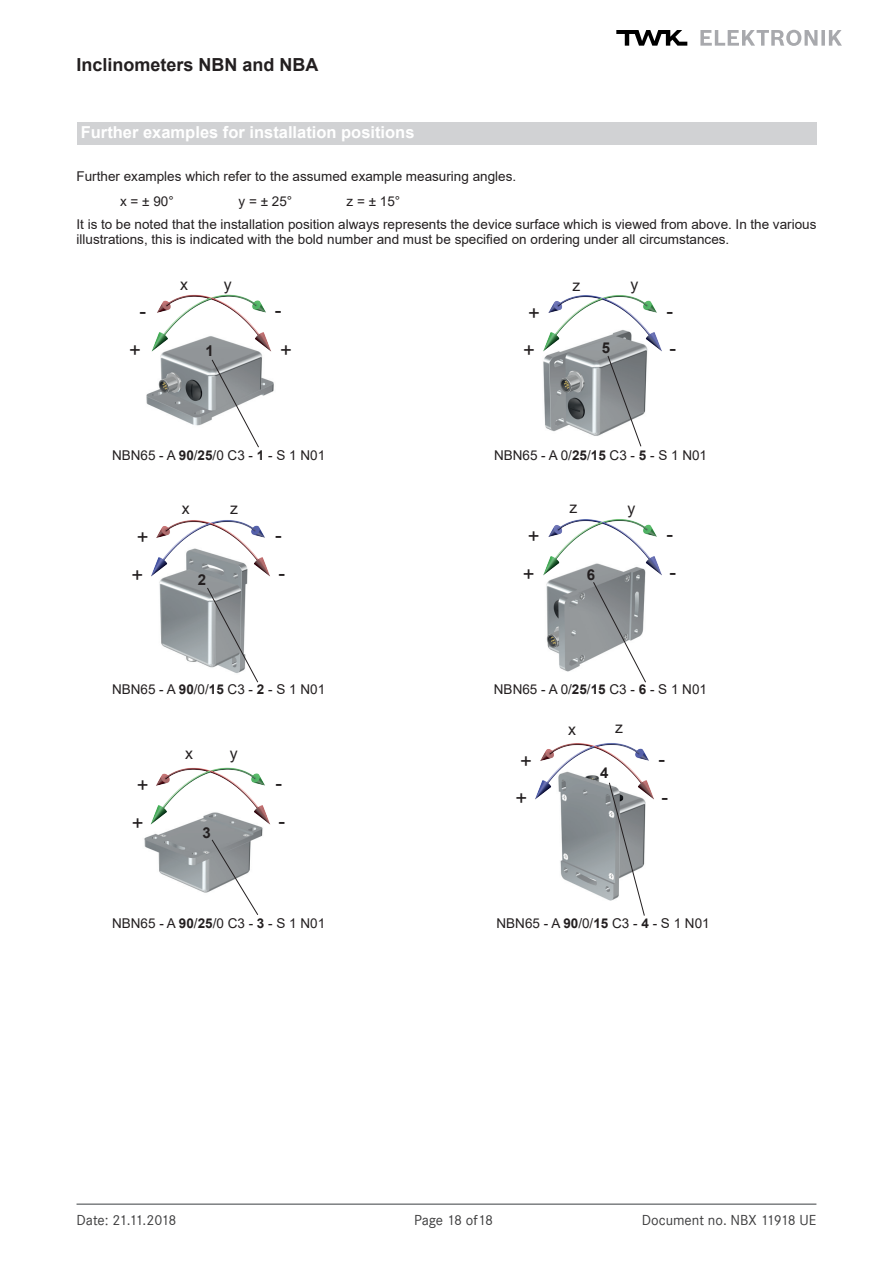
<style>
.page{position:relative;width:893px;height:1263px;background:#fff}
.page>*{position:absolute;margin:0;border:0;box-sizing:border-box;transform-origin:0 0}
.t1{font:20.25px/37.8px "Arial";color:#231f20}
.t2{font:700 18px "Arial";color:#231f20}
.t3{font:700 16.5px "Arial";color:#fff}
.t4{font:15.75px "Arial";color:#231f20}
.t5{font:15px "Corporate S";color:#3e3e3f}
.t6{font:15px "Corporate S";letter-spacing:-.03em;color:#3e3e3f}
.t7{font:700 15px "Arial";color:#231f20}
.t8{font:13.5px/25.2px "Arial";color:#231f20}
.s1{font-weight:700}
</style>
<div class="page">
<hr style="left:77px;top:1203px;width:739px;height:2px;background:#7c7f81">
<svg style="left:616px;top:30px;width:71px;height:16px"></svg>
<svg style="left:700px;top:30px;width:142px;height:16px"></svg>
<div style="left:77px;top:122px;width:739px;height:23px;background:#d1d2d4"></div>
<img style="left:146px;top:351px;width:128px;height:75px">
<img style="left:152px;top:294px;width:119px;height:57px">
<svg style="left:212px;top:359px;width:47px;height:89px"></svg>
<img style="left:151px;top:576px;width:119px;height:106px">
<img style="left:151px;top:520px;width:119px;height:56px">
<svg style="left:207px;top:587px;width:51px;height:96px"></svg>
<img style="left:144px;top:824px;width:127px;height:91px">
<img style="left:151px;top:767px;width:119px;height:57px">
<svg style="left:212px;top:839px;width:46px;height:76px"></svg>
<img style="left:535px;top:799px;width:119px;height:101px">
<img style="left:535px;top:743px;width:119px;height:56px">
<svg style="left:609px;top:782px;width:36px;height:134px"></svg>
<img style="left:543px;top:352px;width:105px;height:95px">
<img style="left:543px;top:295px;width:119px;height:57px">
<svg style="left:607px;top:355px;width:34px;height:92px"></svg>
<img style="left:543px;top:575px;width:119px;height:97px">
<img style="left:543px;top:519px;width:119px;height:56px">
<svg style="left:593px;top:582px;width:53px;height:101px"></svg>
<h2 class="t2" style="left:77px;top:52px;width:244px">Inclinometers NBN and NBA</h2>
<p class="t3" style="left:81px;top:121px;width:335px">Further examples for installation positions</p>
<p class="t8" style="left:120px;top:163px;width:398px;text-indent:-43px">Further examples which refer to the assumed example measuring angles. x = ± 90°</p>
<p class="t8" style="left:77px;top:189px;width:741px;line-height:23.5px;text-indent:270px">z = ± 15°<br>It is to be noted that the installation position always represents the device surface which is viewed from above. In the various</p>
<p class="t8" style="left:77px;top:227px;width:654px">illustrations, this is indicated with the bold number and must be specified on ordering under all circumstances.</p>
<p class="t8" style="left:239px;top:188px;width:55px">y = ± 25°</p>
<p class="t4" style="left:180px;top:274px;width:9px">x</p>
<p class="t4" style="left:224px;top:274px;width:9px">y</p>
<p class="t4" style="left:573px;top:274px;width:9px">z</p>
<p class="t4" style="left:631px;top:273px;width:9px">y</p>
<h1 class="t1" style="left:139px;top:292px;width:8px">-</h1>
<h1 class="t1" style="left:129px;top:331px;width:13px">+</h1>
<p class="t7" style="left:206px;top:340px;width:10px">1</p>
<h1 class="t1" style="left:275px;top:290px;width:19px;line-height:39.8px">- +</h1>
<h1 class="t1" style="left:523px;top:294px;width:18px">+ +</h1>
<p class="t7" style="left:602px;top:337px;width:10px">5</p>
<h1 class="t1" style="left:666px;top:292px;width:8px">-</h1>
<h1 class="t1" style="left:669px;top:329px;width:8px">-</h1>
<p class="t8" style="left:112px;top:442px;width:215px">NBN65 - A <span class="s1">90</span>/<span class="s1">25</span>/0 C3 - <span class="s1">1</span> - S 1 N01</p>
<p class="t8" style="left:494px;top:442px;width:215px">NBN65 - A 0/<span class="s1">25</span>/<span class="s1">15</span> C3 - <span class="s1">5</span> - S 1 N01</p>
<p class="t4" style="left:182px;top:497px;width:9px">x</p>
<p class="t4" style="left:230px;top:498px;width:9px">z</p>
<p class="t4" style="left:570px;top:497px;width:9px">z</p>
<p class="t4" style="left:628px;top:497px;width:9px">y</p>
<h1 class="t1" style="left:137px;top:517px;width:13px">+</h1>
<h1 class="t1" style="left:131px;top:555px;width:13px">+</h1>
<p class="t7" style="left:198px;top:570px;width:10px">2</p>
<h1 class="t1" style="left:275px;top:516px;width:12px">- -</h1>
<h1 class="t1" style="left:528px;top:517px;width:13px">+</h1>
<h1 class="t1" style="left:666px;top:515px;width:8px">-</h1>
<h1 class="t1" style="left:523px;top:555px;width:13px">+</h1>
<h1 class="t1" style="left:669px;top:553px;width:8px">-</h1>
<p class="t7" style="left:587px;top:564px;width:10px">6</p>
<p class="t8" style="left:112px;top:677px;width:215px">NBN65 - A <span class="s1">90</span>/0/<span class="s1">15</span> C3 - <span class="s1">2</span> - S 1 N01</p>
<p class="t8" style="left:494px;top:676px;width:215px">NBN65 - A 0/<span class="s1">25</span>/<span class="s1">15</span> C3 - <span class="s1">6</span> - S 1 N01</p>
<p class="t4" style="left:568px;top:718px;width:9px">x</p>
<p class="t4" style="left:615px;top:717px;width:9px">z</p>
<h1 class="t1" style="left:137px;top:765px;width:13px">+</h1>
<p class="t4" style="left:185px;top:742px;width:9px">x</p>
<p class="t4" style="left:230px;top:742px;width:9px">y</p>
<h1 class="t1" style="left:275px;top:764px;width:8px">-</h1>
<h1 class="t1" style="left:520px;top:742px;width:13px">+</h1>
<h1 class="t1" style="left:515px;top:779px;width:13px">+</h1>
<p class="t7" style="left:600px;top:762px;width:10px">4</p>
<h1 class="t1" style="left:658px;top:739px;width:11px;line-height:38.4px">- -</h1>
<h1 class="t1" style="left:132px;top:804px;width:13px">+</h1>
<p class="t7" style="left:202px;top:822px;width:10px">3</p>
<h1 class="t1" style="left:278px;top:802px;width:8px">-</h1>
<p class="t8" style="left:112px;top:911px;width:215px">NBN65 - A <span class="s1">90</span>/<span class="s1">25</span>/0 C3 - <span class="s1">3</span> - S 1 N01</p>
<p class="t8" style="left:497px;top:910px;width:215px">NBN65 - A <span class="s1">90</span>/0/<span class="s1">15</span> C3 - <span class="s1">4</span> - S 1 N01</p>
<p class="t6" style="left:77px;top:1211px;width:101px">Date: 21.11.2018</p>
<p class="t5" style="left:414px;top:1211px;width:81px">Page 18 of18</p>
<p class="t5" style="left:642px;top:1211px;width:176px">Document no. NBX 11918 UE</p>
</div>
